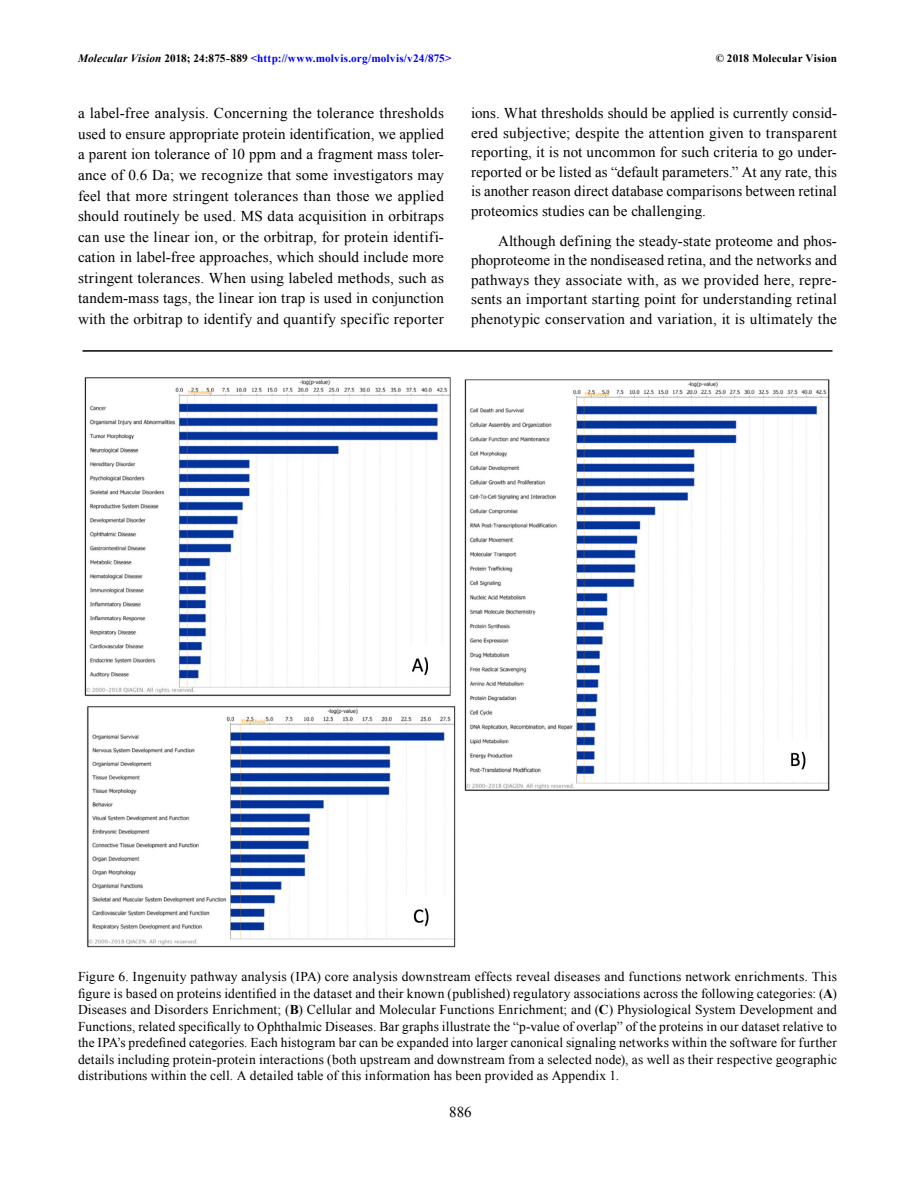
<style>
.page{position:relative;width:918px;height:1188px;background:#fff}
.page>*{position:absolute;margin:0;border:0;box-sizing:border-box;transform-origin:0 0}
.Para_Ind{font:15px/20.5px "Times New Roman";letter-spacing:.01em;color:#000;text-align:justify}
.Folio{font:15px "Times New Roman";color:#000}
.Fig_Caption{font:13.5px/16.5px "Times New Roman";letter-spacing:.01em;color:#000;text-align:justify}
.Header_Align_Left{font:700 11.25px "Times New Roman";letter-spacing:.015em;color:#00f}
.Header_Align_Right{font:700 11.25px "Times New Roman";letter-spacing:.015em;color:#000}
.s1{font-style:italic;color:#000}
.s2{color:#000}
.s3{font-weight:700}
</style>
<div class="page">
<img style="left:84px;top:377px;width:746px;height:571px">
<hr style="left:82px;top:350px;width:750px;height:2px;background:#000">
<p class="Header_Align_Left" style="left:78px;top:50px;width:375px"><span class="s1">Molecular Vision</span> <span class="s2">2018; 24:875-889</span> &lt;http://www.molvis.org/molvis/v24/875&gt;</p>
<p class="Header_Align_Right" style="left:716px;top:50px;width:123px">© 2018 Molecular Vision</p>
<p class="Para_Ind" style="left:78px;top:103px;width:368px">a label-free analysis. Concerning the tolerance thresholds used to ensure appropriate protein identification, we applied a parent ion tolerance of 10 ppm and a fragment mass toler&shy;ance of 0.6 Da; we recognize that some investigators may feel that more stringent tolerances than those we applied should routinely be used. MS data acquisition in orbitraps can use the linear ion, or the orbitrap, for protein identifi&shy;cation in label-free approaches, which should include more stringent tolerances. When using labeled methods, such as tandem-mass tags, the linear ion trap is used in conjunction with the orbitrap to identify and quantify specific reporter</p>
<p class="Para_Ind" style="left:471px;top:103px;width:368px;line-height:19.5px">ions. What thresholds should be applied is currently consid&shy;ered subjective; despite the attention given to transparent reporting, it is not uncommon for such criteria to go under&shy;reported or be listed as “default parameters.” At any rate, this is another reason direct database comparisons between retinal proteomics studies can be challenging.</p>
<p class="Para_Ind" style="left:471px;top:231px;width:367px;line-height:19.5px;text-indent:27px">Although defining the steady-state proteome and phos&shy;phoproteome in the nondiseased retina, and the networks and pathways they associate with, as we provided here, repre&shy;sents an important starting point for understanding retinal phenotypic conservation and variation, it is ultimately the</p>
<p class="Fig_Caption" style="left:78px;top:968px;width:761px">Figure 6. Ingenuity pathway analysis (IPA) core analysis downstream effects reveal diseases and functions network enrichments. This figure is based on proteins identified in the dataset and their known (published) regulatory associations across the following categories: (<span class="s3">A</span>)<br>Diseases and Disorders Enrichment; (<span class="s3">B</span>) Cellular and Molecular Functions Enrichment; and (<span class="s3">C</span>) Physiological System Development and Functions, related specifically to Ophthalmic Diseases. Bar graphs illustrate the “p-value of overlap” of the proteins in our dataset relative to the IPA’s predefined categories. Each histogram bar can be expanded into larger canonical signaling networks within the software for further details including protein-protein interactions (both upstream and downstream from a selected node), as well as their respective geographic distributions within the cell. A detailed table of this information has been provided as Appendix 1.</p>
<p class="Folio" style="left:449px;top:1102px;width:24px">886</p>
</div>
